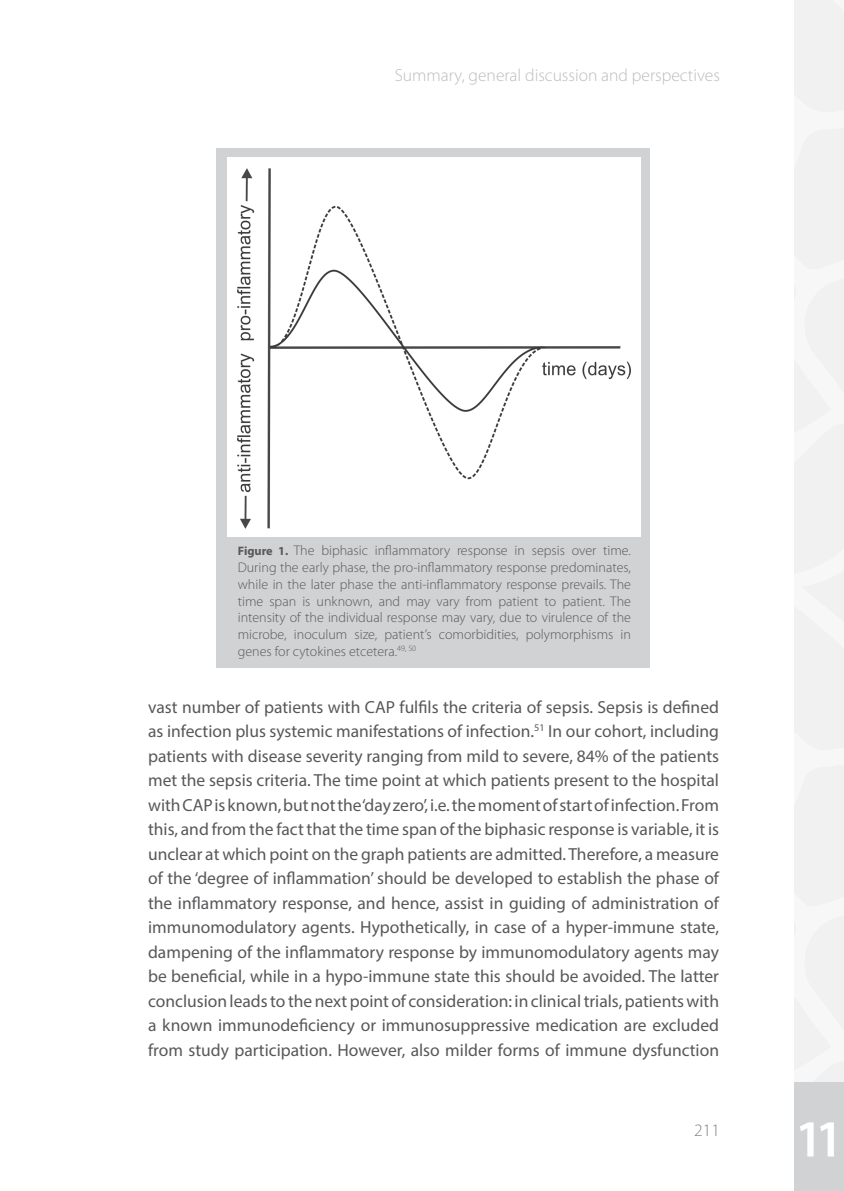
<style>
.page{position:relative;width:844px;height:1191px;background:#fff}
.page>*{position:absolute;margin:0;border:0;box-sizing:border-box;transform-origin:0 0}
.t1{font:600 52.5px "Myriad Pro";color:#fff}
.Lopendetekst{font:17.5px/24.5px "Myriad Pro";color:#57585a;text-align:justify}
.t2{font:300 17.5px "Myriad Pro";color:#bcbdc0}
.t3{font:300 17.5px "Myriad Pro";color:#808285}
.Bijschrift{font:300 14px/16.8px "Myriad Pro";color:#57585a;text-align:justify}
.s1{font-weight:700;font-size:12.25px}
</style>
<div class="page">
<div style="left:794px;top:0;width:49px;height:112px;background:#f1f1f2"></div>
<div style="left:794px;top:128px;width:49px;height:622px;background:#f1f1f2"></div>
<div style="left:794px;top:765px;width:49px;height:317px;background:#f1f1f2"></div>
<div style="left:794px;top:1082px;width:49px;height:109px;background:#d1d2d4"></div>
<div style="left:216px;top:149px;width:434px;height:519px;background:#d1d2d4"></div>
<div style="left:227px;top:158px;width:413px;height:379px;background:#fff"></div>
<img style="left:238px;top:168px;width:392px;height:360px">
<p class="t2" style="left:395px;top:66px;width:326px">Summary, general discussion and perspectives</p>
<p class="Bijschrift" style="left:238px;top:542px;width:394px"><span class="s1">Figure 1.</span> The biphasic inflammatory response in sepsis over time.<br>During the early phase, the pro-inflammatory response predominates, while in the later phase the anti-inflammatory response prevails. The time span is unknown, and may vary from patient to patient. The intensity of the individual response may vary, due to virulence of the microbe, inoculum size, patient’s comorbidities, polymorphisms in genes for cytokines etcetera.<sup>49,</sup> <sup>50</sup></p>
<p class="Lopendetekst" style="left:148px;top:694px;width:572px">vast number of patients with CAP fulfils the criteria of sepsis. Sepsis is defined as infection plus systemic manifestations of infection.<sup>51</sup> In our cohort, including patients with disease severity ranging from mild to severe, 84% of the patients met the sepsis criteria. The time point at which patients present to the hospital with CAP is known, but not the ‘day zero’, i.e. the moment of start of infection. From this, and from the fact that the time span of the biphasic response is variable, it is unclear at which point on the graph patients are admitted. Therefore, a measure of the ‘degree of inflammation’ should be developed to establish the phase of the inflammatory response, and hence, assist in guiding of administration of immunomodulatory agents. Hypothetically, in case of a hyper-immune state, dampening of the inflammatory response by immunomodulatory agents may be beneficial, while in a hypo-immune state this should be avoided. The latter conclusion leads to the next point of consideration: in clinical trials, patients with a known immunodeficiency or immunosuppressive medication are excluded from study participation. However, also milder forms of immune dysfunction</p>
<p class="t3" style="left:694px;top:1120px;width:27px">211</p>
<h1 class="t1" style="left:794px;top:1105px;width:50px">11</h1>
</div>
